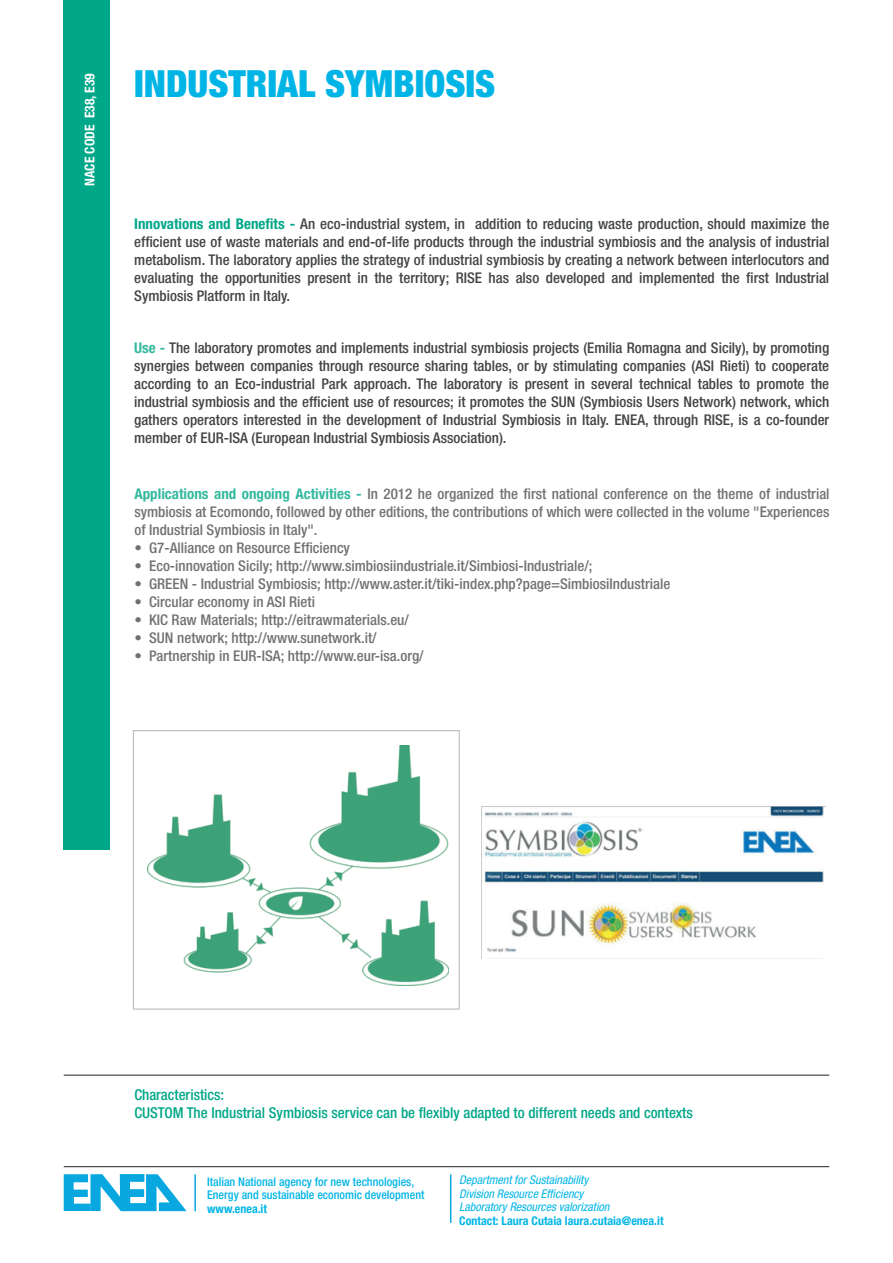
<style>
.page{position:relative;width:893px;height:1263px;background:#fff}
.page>*{position:absolute;margin:0;border:0;box-sizing:border-box;transform-origin:0 0}
.t1{font:900 condensed 37.5px "Helvetica Neue LT Std";color:#00b5e6}
.t2{font:500 condensed 15px/18px "Helvetica Neue LT Std";color:#00a788}
.t3{font:500 condensed 14.7px/18px "Helvetica Neue LT Std";color:rgb(35 31 32/.8);text-align:justify}
.t4{font:500 condensed 14.7px/18px "Helvetica Neue LT Std";color:#111416;text-align:justify}
.t5{font:500 condensed 14.7px/18px "Helvetica Neue LT Std";color:rgb(17 20 22/.8);text-align:justify}
.t6{font:700 condensed 13.5px "Helvetica Neue LT Std";color:#fff}
.t7{font:italic condensed 12px/13.5px "Helvetica Neue LT Std";color:#00b5e6}
.t8{font:500 condensed 12px/13.5px "Helvetica Neue LT Std";color:#00b5e6}
.t9{font:700 condensed 12px "Helvetica Neue LT Std";color:#00b5e6}
.s1{font-weight:700;color:#00a788}
</style>
<div class="page">
<div style="left:64px;top:0;width:46px;height:849px;background:#00a788"></div>
<hr style="left:64px;top:1075px;width:765px;height:1px;background:#231f20">
<hr style="left:64px;top:1166px;width:765px;height:1px;background:#231f20">
<svg style="left:64px;top:1174px;width:123px;height:37px"></svg>
<hr style="left:194px;top:1174px;width:2px;height:37px;background:#08a7e0">
<hr style="left:450px;top:1174px;width:1px;height:49px;background:#08a7e0">
<img style="left:147px;top:746px;width:302px;height:239px">
<div style="left:133px;top:730px;width:327px;height:280px;border:1px solid #bcbdc0"></div>
<div style="left:458px;top:812px;width:372px;height:164px;background:#fff"></div>
<img style="left:482px;top:806px;width:343px;height:147px">
<p class="t6" style="left:82px;top:186px;width:114px;rotate:-90deg">NACE CODE E38, E39</p>
<h1 class="t1" style="left:134px;top:60px;width:363px">INDUSTRIAL SYMBIOSIS</h1>
<p class="t5" style="left:134px;top:215px;width:697px"><span class="s1">Innovations and Benefits -</span> An eco-industrial system, in addition to reducing waste production, should maximize the efficient use of waste materials and end-of-life products through the industrial symbiosis and the analysis of industrial metabolism. The laboratory applies the strategy of industrial symbiosis by creating a network between interlocutors and evaluating the opportunities present in the territory; RISE has also developed and implemented the first Industrial Symbiosis Platform in Italy.</p>
<p class="t4" style="left:134px;top:339px;width:697px"><span class="s1">Use -</span> The laboratory promotes and implements industrial symbiosis projects (Emilia Romagna and Sicily), by promoting synergies between companies through resource sharing tables, or by stimulating companies (ASI Rieti) to cooperate according to an Eco-industrial Park approach. The laboratory is present in several technical tables to promote the industrial symbiosis and the efficient use of resources; it promotes the SUN (Symbiosis Users Network) network, which gathers operators interested in the development of Industrial Symbiosis in Italy. ENEA, through RISE, is a co-founder member of EUR-ISA (European Industrial Symbiosis Association).</p>
<p class="t3" style="left:134px;top:485px;width:697px"><span class="s1">Applications and ongoing Activities -</span> In 2012 he organized the first national conference on the theme of industrial symbiosis at Ecomondo, followed by other editions, the contributions of which were collected in the volume "Experiences of Industrial Symbiosis in Italy".</p>
<p class="t3" style="left:134px;top:539px;width:217px">• G7-Alliance on Resource Efficiency</p>
<p class="t3" style="left:134px;top:557px;width:460px">• Eco-innovation Sicily; http://www.simbiosiindustriale.it/Simbiosi-Industriale/;</p>
<p class="t3" style="left:134px;top:575px;width:537px">• GREEN - Industrial Symbiosis; http://www.aster.it/tiki-index.php?page=SimbiosiIndustriale</p>
<p class="t3" style="left:134px;top:593px;width:182px">• Circular economy in ASI Rieti</p>
<p class="t3" style="left:134px;top:611px;width:276px">• KIC Raw Materials; http://eitrawmaterials.eu/</p>
<p class="t3" style="left:134px;top:629px;width:244px">• SUN network; http://www.sunetwork.it/</p>
<p class="t3" style="left:134px;top:647px;width:291px">• Partnership in EUR-ISA; http://www.eur-isa.org/</p>
<p class="t2" style="left:134px;top:1085px;width:560px">Characteristics:<br>CUSTOM The Industrial Symbiosis service can be flexibly adapted to different needs and contexts</p>
<p class="t8" style="left:207px;top:1174px;width:219px">Italian National agency for new technologies,<br>Energy and sustainable economic development</p>
<p class="t9" style="left:207px;top:1201px;width:61px">www.enea.it</p>
<p class="t7" style="left:459px;top:1173px;width:152px">Department for Sustainability<br>Division Resource Efficiency<br>Laboratory Resources valorization</p>
<p class="t9" style="left:459px;top:1213px;width:206px">Contact: Laura Cutaia laura.cutaia@enea.it</p>
</div>
